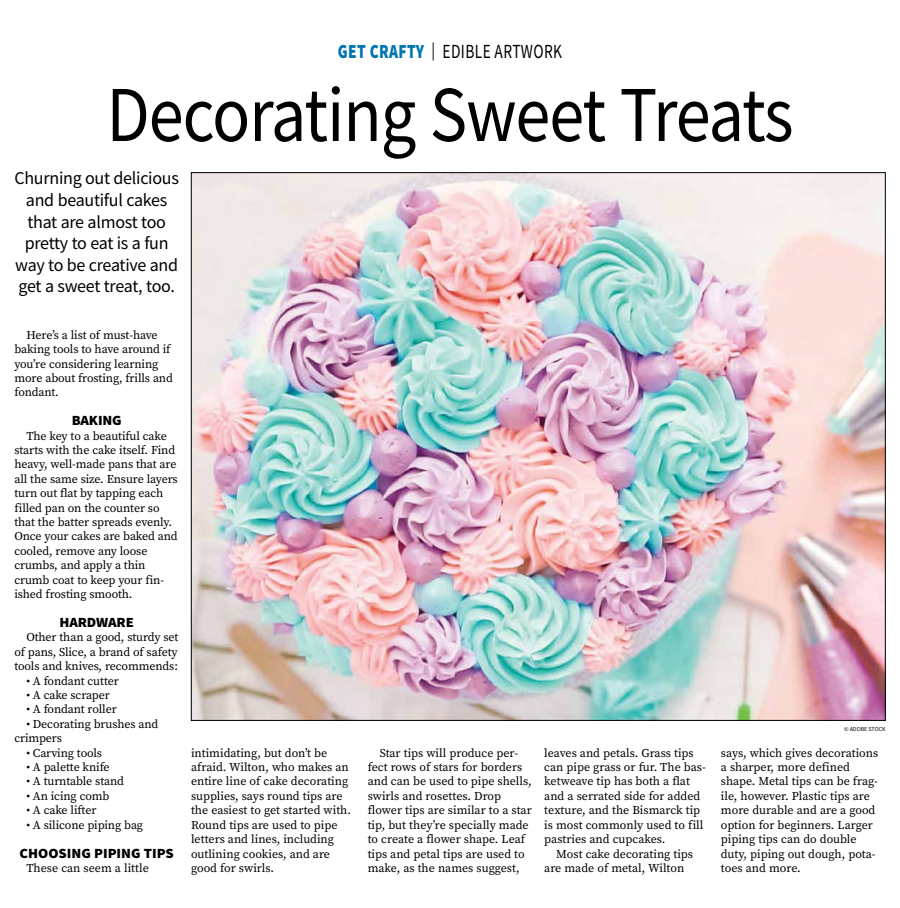
<style>
.page{position:relative;width:900px;height:908px;background:#fff}
.page>*{position:absolute;margin:0;border:0;box-sizing:border-box;transform-origin:0 0}
.t1{font:79.2px "Source Sans Pro";letter-spacing:-.02em;color:#000;scale:.89 1}
.t2{font:20px "Source Sans Pro";letter-spacing:.025em;color:#000;scale:.77 1}
.t3{font:18px/21.6px "Source Sans Pro";letter-spacing:-.015em;color:#000;text-align:center}
.t4{font:900 14px "Source Sans Pro";color:#000;scale:1.05 1}
.t5{font:12px/14.4px "Source Serif Pro";letter-spacing:-.01em;color:#000}
.t6{font:6px "Source Sans Pro";color:#000}
.s1{font-weight:900;color:#0077b1}
.s2{font-size:18px}
</style>
<div class="page">
<img style="left:193px;top:174px;width:691px;height:544px">
<h2 class="t2" style="left:338px;top:39px;width:293px"><span class="s1">GET CRAFTY</span> <span class="s2">|</span> EDIBLE ARTWORK</h2>
<h1 class="t1" style="left:106px;top:64px;width:774px">Decorating Sweet Treats</h1>
<h3 class="t3" style="left:14px;top:167px;width:166px">Churning out delicious and beautiful cakes that are almost too pretty to eat is a fun way to be creative and get a sweet treat, too.</h3>
<p class="t5" style="left:14px;top:327px;width:160px;text-indent:12px">Here’s a list of must-have baking tools to have around if you’re considering learning more about frosting, frills and fondant.</p>
<p class="t4" style="left:72px;top:410px;width:49px">BAKING</p>
<p class="t5" style="left:14px;top:428px;width:165px;text-indent:12px">The key to a beautiful cake starts with the cake itself. Find heavy, well-made pans that are all the same size. Ensure layers turn out flat by tapping each filled pan on the counter so that the batter spreads evenly.<br>Once your cakes are baked and cooled, remove any loose crumbs, and apply a thin crumb coat to keep your fin&shy;ished frosting smooth.</p>
<p class="t4" style="left:60px;top:612px;width:72px">HARDWARE</p>
<p class="t5" style="left:14px;top:630px;width:166px;text-align:justify;text-indent:12px">Other than a good, sturdy set of pans, Slice, a brand of safety tools and knives, recommends:</p>
<p class="t5" style="left:26px;top:673px;width:94px">• A fondant cutter</p>
<p class="t5" style="left:26px;top:687px;width:85px">• A cake scraper</p>
<p class="t5" style="left:26px;top:702px;width:92px">• A fondant roller</p>
<p class="t5" style="left:14px;top:716px;width:145px;text-indent:12px">• Decorating brushes and crimpers</p>
<p class="t5" style="left:26px;top:745px;width:77px">• Carving tools</p>
<p class="t5" style="left:26px;top:759px;width:85px">• A palette knife</p>
<p class="t5" style="left:26px;top:774px;width:99px">• A turntable stand</p>
<p class="t5" style="left:26px;top:788px;width:85px">• An icing comb</p>
<p class="t5" style="left:26px;top:802px;width:72px">• A cake lifter</p>
<p class="t5" style="left:26px;top:817px;width:118px">• A silicone piping bag</p>
<p class="t4" style="left:20px;top:842px;width:148px">CHOOSING PIPING TIPS</p>
<p class="t5" style="left:26px;top:860px;width:124px">These can seem a little</p>
<p class="t5" style="left:191px;top:745px;width:162px">intimidating, but don’t be afraid. Wilton, who makes an entire line of cake decorating supplies, says round tips are the easiest to get started with.<br>Round tips are used to pipe letters and lines, including outlining cookies, and are good for swirls.</p>
<p class="t5" style="left:368px;top:745px;width:166px;text-indent:12px">Star tips will produce per&shy;fect rows of stars for borders and can be used to pipe shells, swirls and rosettes. Drop flower tips are similar to a star tip, but they’re specially made to create a flower shape. Leaf tips and petal tips are used to make, as the names suggest,</p>
<p class="t5" style="left:544px;top:745px;width:163px">leaves and petals. Grass tips can pipe grass or fur. The bas&shy;ketweave tip has both a flat and a serrated side for added texture, and the Bismarck tip is most commonly used to fill pastries and cupcakes.</p>
<p class="t5" style="left:544px;top:846px;width:150px;text-indent:12px">Most cake decorating tips are made of metal, Wilton</p>
<p class="t6" style="left:844px;top:725px;width:43px">© ADOBE STOCK</p>
<p class="t5" style="left:721px;top:745px;width:159px">says, which gives decorations a sharper, more defined shape. Metal tips can be frag&shy;ile, however. Plastic tips are more durable and are a good option for beginners. Larger piping tips can do double duty, piping out dough, pota&shy;toes and more.</p>
</div>
